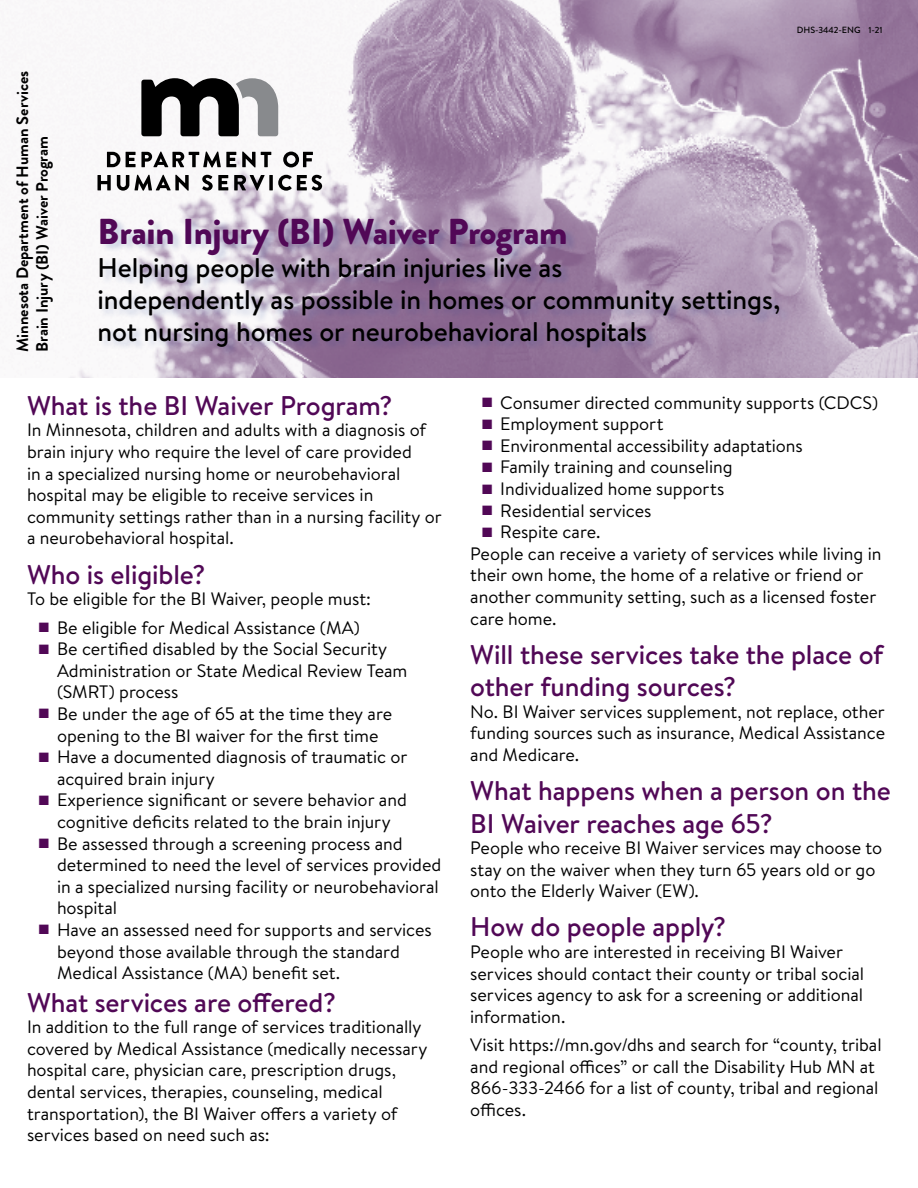
<style>
.page{position:relative;width:918px;height:1188px;background:#fff}
.page>*{position:absolute;margin:0;border:0;box-sizing:border-box;transform-origin:0 0}
.t1{font:900 36px "Brandon Grotesque";letter-spacing:-.01em;color:#510856}
.t2{font:500 27px/32.4px "Brandon Text";letter-spacing:-.005em;color:#510856}
.t3{font:500 27px/32.4px "Brandon Text";letter-spacing:-.005em;color:#000}
.t4{font:18px/21.6px "Brandon Text";letter-spacing:-.005em;color:#000}
.t5{font:700 16.5px/19.8px "Brandon Grotesque";color:#000}
.t6{font:500 9px "Brandon Grotesque";color:#000}
.s1{color:#510856}
</style>
<div class="page">
<img style="left:69px;top:0;width:849px;height:378px">
<div style="left:100px;top:218px;width:690px;height:138px;background:#19398a;opacity:.2"></div>
<svg style="left:107px;top:152px;width:13px;height:15px"></svg>
<svg style="left:126px;top:152px;width:110px;height:15px"></svg>
<svg style="left:242px;top:152px;width:29px;height:15px"></svg>
<svg style="left:283px;top:152px;width:30px;height:15px"></svg>
<svg style="left:98px;top:175px;width:13px;height:15px"></svg>
<svg style="left:117px;top:175px;width:72px;height:16px"></svg>
<svg style="left:202px;top:175px;width:26px;height:16px"></svg>
<svg style="left:234px;top:175px;width:31px;height:16px"></svg>
<svg style="left:269px;top:175px;width:4px;height:15px"></svg>
<svg style="left:278px;top:175px;width:44px;height:16px"></svg>
<svg style="left:141px;top:78px;width:137px;height:58px"></svg>
<p class="t5" style="left:13px;top:352px;width:283px;rotate:-90deg">Minnesota Department of Human Services<br>Brain Injury (BI) Waiver Program</p>
<p class="t6" style="left:797px;top:24px;width:87px">DHS-3442-ENG 1-21</p>
<h1 class="t1" style="left:98px;top:206px;width:472px">Brain Injury (BI) Waiver Program</h1>
<h2 class="t3" style="left:98px;top:250px;width:684px">Helping people with brain injuries live as<br>independently as possible in homes or community settings, not nursing homes or neurobehavioral hospitals</h2>
<h2 class="t2" style="left:27px;top:389px;width:367px">What is the BI Waiver Program?</h2>
<p class="t4" style="left:27px;top:419px;width:416px">In Minnesota, children and adults with a diagnosis of brain injury who require the level of care provided<br>in a specialized nursing home or neurobehavioral hospital may be eligible to receive services in community settings rather than in a nursing facility or a neurobehavioral hospital.</p>
<h2 class="t2" style="left:27px;top:558px;width:180px">Who is eligible?</h2>
<p class="t4" style="left:27px;top:588px;width:346px">To be eligible for the BI Waiver, people must:</p>
<p class="t4" style="left:39px;top:616px;width:323px"><span class="s1">■</span> Be eligible for Medical Assistance (MA)</p>
<p class="t4" style="left:57px;top:638px;width:352px;text-indent:-18px"><span class="s1">■</span> Be certified disabled by the Social Security<br>Administration or State Medical Review Team (SMRT) process</p>
<p class="t4" style="left:39px;top:702px;width:355px;text-align:center"><span class="s1">■</span> Be under the age of 65 at the time they are opening to the BI waiver for the first time</p>
<p class="t4" style="left:57px;top:746px;width:352px;text-indent:-18px"><span class="s1">■</span> Have a documented diagnosis of traumatic or acquired brain injury</p>
<p class="t4" style="left:39px;top:789px;width:369px;text-align:center"><span class="s1">■</span> Experience significant or severe behavior and cognitive deficits related to the brain injury</p>
<p class="t4" style="left:57px;top:832px;width:386px;text-indent:-18px"><span class="s1">■</span> Be assessed through a screening process and determined to need the level of services provided in a specialized nursing facility or neurobehavioral hospital</p>
<p class="t4" style="left:57px;top:918px;width:376px;text-indent:-18px"><span class="s1">■</span> Have an assessed need for supports and services beyond those available through the standard<br>Medical Assistance (MA) benefit set.</p>
<h2 class="t2" style="left:27px;top:985px;width:311px">What services are offered?</h2>
<p class="t4" style="left:27px;top:1016px;width:402px">In addition to the full range of services traditionally covered by Medical Assistance (medically necessary hospital care, physician care, prescription drugs, dental services, therapies, counseling, medical transportation), the BI Waiver offers a variety of services based on need such as:</p>
<p class="t4" style="left:482px;top:391px;width:397px"><span class="s1">■</span> Consumer directed community supports (CDCS)</p>
<p class="t4" style="left:482px;top:413px;width:183px"><span class="s1">■</span> Employment support</p>
<p class="t4" style="left:482px;top:434px;width:322px"><span class="s1">■</span> Environmental accessibility adaptations</p>
<p class="t4" style="left:482px;top:456px;width:252px"><span class="s1">■</span> Family training and counseling</p>
<p class="t4" style="left:482px;top:477px;width:244px"><span class="s1">■</span> Individualized home supports</p>
<p class="t4" style="left:482px;top:499px;width:171px"><span class="s1">■</span> Residential services</p>
<p class="t4" style="left:470px;top:521px;width:413px;text-indent:12px"><span class="s1">■</span> Respite care.<br>People can receive a variety of services while living in their own home, the home of a relative or friend or another community setting, such as a licensed foster care home.</p>
<h2 class="t2" style="left:470px;top:638px;width:415px">Will these services take the place of other funding sources?</h2>
<p class="t4" style="left:470px;top:700px;width:416px;text-align:justify">No. BI Waiver services supplement, not replace, other funding sources such as insurance, Medical Assistance and Medicare.</p>
<h2 class="t2" style="left:470px;top:774px;width:422px">What happens when a person on the<br>BI Waiver reaches age 65?</h2>
<p class="t4" style="left:470px;top:836px;width:413px">People who receive BI Waiver services may choose to stay on the waiver when they turn 65 years old or go onto the Elderly Waiver (EW).</p>
<h2 class="t2" style="left:470px;top:910px;width:257px">How do people apply?</h2>
<p class="t4" style="left:470px;top:940px;width:395px">People who are interested in receiving BI Waiver services should contact their county or tribal social services agency to ask for a screening or additional information.</p>
<p class="t4" style="left:470px;top:1034px;width:413px">Visit https://mn.gov/dhs and search for “county, tribal and regional offices” or call the Disability Hub MN at 866‑333‑2466 for a list of county, tribal and regional offices.</p>
</div>
